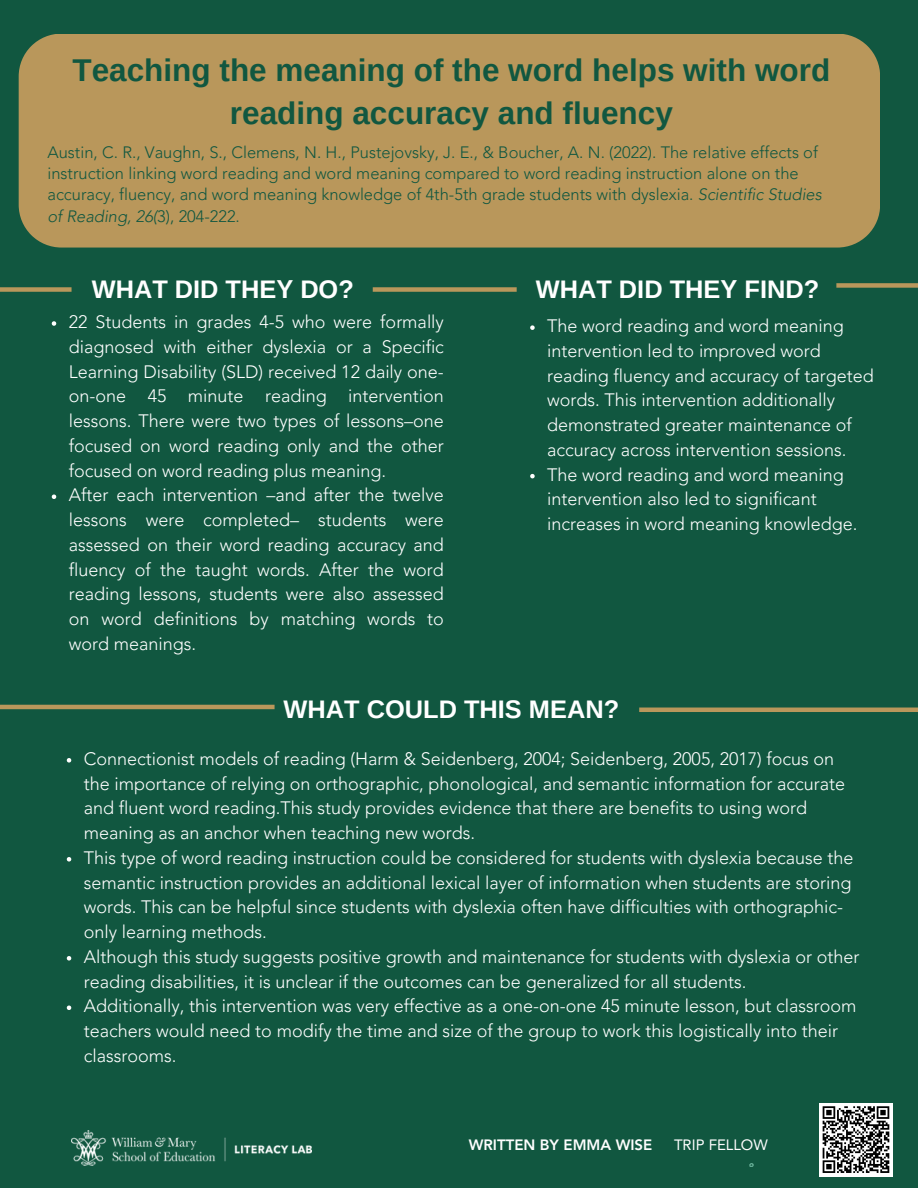
<style>
.page{position:relative;width:918px;height:1188px;background:#115740}
.page>*{position:absolute;margin:0;border:0;box-sizing:border-box;transform-origin:0 0}
.t1{font:700 31.5px/43.8px "Arimo";color:#115740;text-align:center}
.t2{font:700 25.35px "Arimo";color:#fff}
.t3{font:300 18px/24.8px "Avenir LT Pro";color:#fff}
.t4{font:300 16.5px/21.3px "Avenir LT Pro";color:#115740}
.t5{font:800 15px "Avenir LT Pro";color:#fefefe}
.t6{font:15px "Avenir LT Pro";color:#fefefe}
.s1{font-style:italic}
</style>
<div class="page">
<svg style="left:749px;top:1163px;width:5px;height:4px"></svg>
<div style="left:19px;top:34px;width:861px;height:214px;background:#b9975b"></div>
<svg style="left:52px;top:321px;width:4px;height:5px"></svg>
<svg style="left:52px;top:495px;width:4px;height:4px"></svg>
<svg style="left:67px;top:758px;width:4px;height:5px"></svg>
<svg style="left:67px;top:857px;width:4px;height:5px"></svg>
<svg style="left:67px;top:956px;width:4px;height:5px"></svg>
<svg style="left:67px;top:1006px;width:4px;height:4px"></svg>
<svg style="left:530px;top:325px;width:5px;height:5px"></svg>
<svg style="left:530px;top:474px;width:5px;height:4px"></svg>
<hr style="left:0;top:705px;width:275px;height:4px;background:#b9975b">
<hr style="left:639px;top:708px;width:279px;height:4px;background:#b9975b">
<div style="left:0;top:287px;width:72px;height:5px;background:#b9975b"></div>
<div style="left:373px;top:287px;width:144px;height:5px;background:#b9975b"></div>
<div style="left:836px;top:283px;width:82px;height:5px;background:#b9975b"></div>
<img style="left:72px;top:1131px;width:239px;height:35px">
<div style="left:819px;top:1103px;width:74px;height:74px;background:#fff"></div>
<svg style="left:822px;top:1106px;width:68px;height:67px"></svg>
<h1 class="t1" style="left:73px;top:48px;width:759px">Teaching the meaning of the word helps with word reading accuracy and fluency</h1>
<p class="t4" style="left:47px;top:143px;width:776px">Austin, C. R., Vaughn, S., Clemens, N. H., Pustejovsky, J. E., &amp; Boucher, A. N. (2022). The relative effects of instruction linking word reading and word meaning compared to word reading instruction alone on the accuracy, fluency, and word meaning knowledge of 4th-5th grade students with dyslexia. <span class="s1">Scientific Studies of Reading, 26(</span>3), 204-222.</p>
<h2 class="t2" style="left:92px;top:275px;width:264px">WHAT DID THEY DO?</h2>
<p class="t3" style="left:69px;top:311px;width:377px">22 Students in grades 4-5 who were formally diagnosed with either dyslexia or a Specific Learning Disability (SLD) received 12 daily one&shy;on-one 45 minute reading intervention lessons. There were two types of lessons–one focused on word reading only and the other focused on word reading plus meaning.<br>After each intervention –and after the twelve lessons were completed– students were assessed on their word reading accuracy and fluency of the taught words. After the word reading lessons, students were also assessed on word definitions by matching words to word meanings.</p>
<h2 class="t2" style="left:536px;top:275px;width:285px">WHAT DID THEY FIND?</h2>
<p class="t3" style="left:547px;top:315px;width:328px">The word reading and word meaning intervention led to improved word reading fluency and accuracy of targeted words. This intervention additionally demonstrated greater maintenance of accuracy across intervention sessions.<br>The word reading and word meaning intervention also led to significant increases in word meaning knowledge.</p>
<h2 class="t2" style="left:284px;top:695px;width:337px">WHAT COULD THIS MEAN?</h2>
<p class="t3" style="left:84px;top:748px;width:777px">Connectionist models of reading (Harm &amp; Seidenberg, 2004; Seidenberg, 2005, 2017) focus on the importance of relying on orthographic, phonological, and semantic information for accurate and fluent word reading.This study provides evidence that there are benefits to using word meaning as an anchor when teaching new words.<br>This type of word reading instruction could be considered for students with dyslexia because the semantic instruction provides an additional lexical layer of information when students are storing words. This can be helpful since students with dyslexia often have difficulties with orthographic&shy;only learning methods.<br>Although this study suggests positive growth and maintenance for students with dyslexia or other reading disabilities, it is unclear if the outcomes can be generalized for all students.<br>Additionally, this intervention was very effective as a one-on-one 45 minute lesson, but classroom teachers would need to modify the time and size of the group to work this logistically into their classrooms.</p>
<p class="t5" style="left:469px;top:1139px;width:185px">WRITTEN BY EMMA WISE</p>
<p class="t6" style="left:674px;top:1139px;width:95px">TRIP FELLOW</p>
</div>
